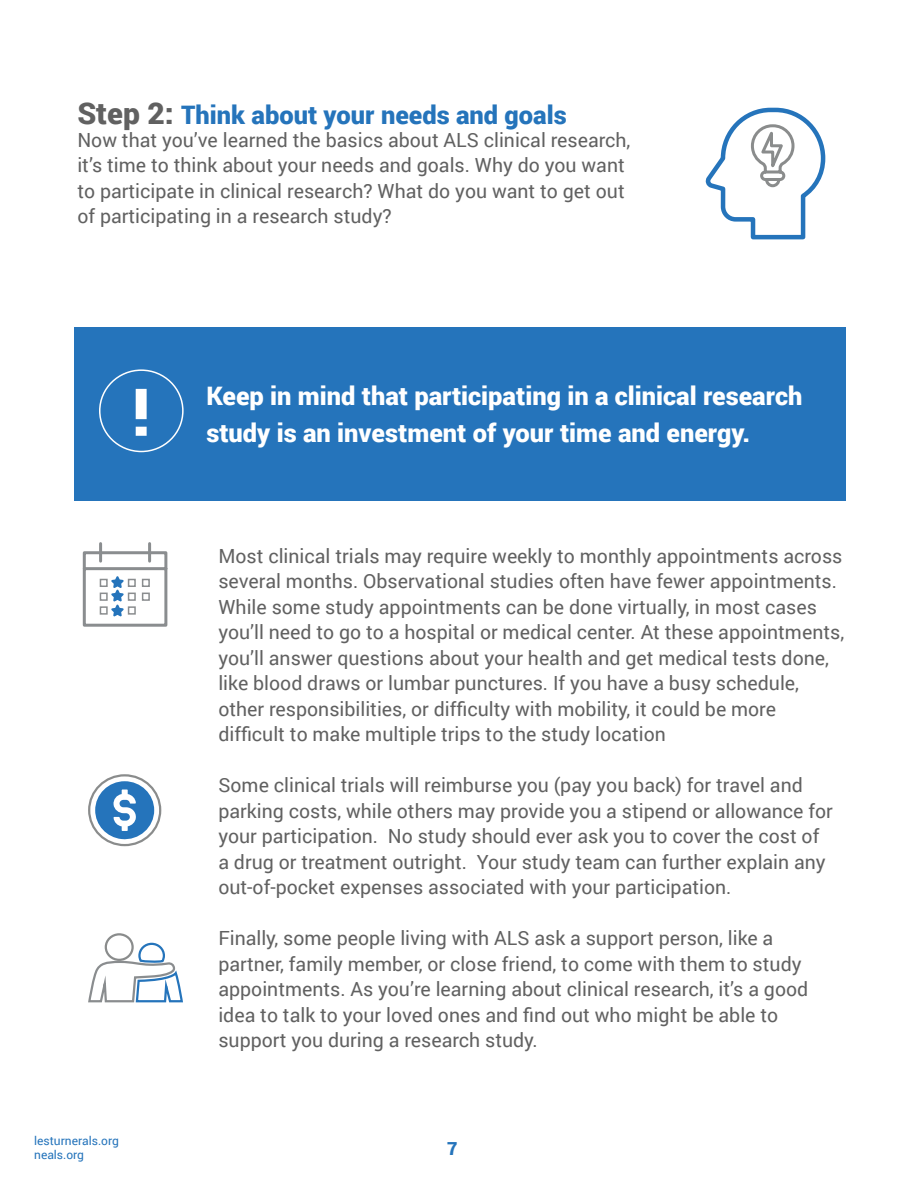
<style>
.page{position:relative;width:918px;height:1188px;background:#fff}
.page>*{position:absolute;margin:0;border:0;box-sizing:border-box;transform-origin:0 0}
.t1{font:900 66px "Roboto";color:#fff}
.t2{font:900 25.5px "Roboto";color:#fff}
.t3{font:900 25.5px "Roboto";color:#2574bb}
.t4{font:19.5px/25.5px "Roboto";color:#616161}
.t5{font:900 18px "Roboto";color:#2574bb}
.t6{font:12px/14.4px "Roboto";color:#2574bb}
.s1{font-size:30px;color:#616161}
</style>
<div class="page">
<svg style="left:707px;top:107px;width:119px;height:133px"></svg>
<div style="left:75px;top:327px;width:771px;height:173px;background:#2574bb"></div>
<div style="left:99px;top:369px;width:85px;height:83px;border:2px solid #fff;border-radius:50%"></div>
<hr style="left:99px;top:544px;width:3px;height:17px;background:#8a8d8f">
<hr style="left:148px;top:544px;width:3px;height:17px;background:#8a8d8f">
<svg style="left:82px;top:550px;width:86px;height:77px"></svg>
<svg style="left:88px;top:933px;width:95px;height:70px"></svg>
<div style="left:88px;top:774px;width:73px;height:72px;border:2px solid #8a8c8c;border-radius:50%"></div>
<svg style="left:95px;top:781px;width:59px;height:60px"></svg>
<h2 class="t3" style="left:77px;top:96px;width:491px"><span class="s1">Step 2:</span> Think about your needs and goals</h2>
<p class="t4" style="left:77px;top:127px;width:555px">Now that you’ve learned the basics about ALS clinical research, it’s time to think about your needs and goals. Why do you want to participate in clinical research? What do you want to get out of participating in a research study?</p>
<h1 class="t1" style="left:132px;top:366px;width:20px">!</h1>
<h2 class="t2" style="left:206px;top:378px;width:598px">Keep in mind that participating in a clinical research</h2>
<h2 class="t2" style="left:206px;top:415px;width:545px">study is an investment of your time and energy.</h2>
<p class="t4" style="left:218px;top:542px;width:627px">Most clinical trials may require weekly to monthly appointments across several months. Observational studies often have fewer appointments.<br>While some study appointments can be done virtually, in most cases you’ll need to go to a hospital or medical center. At these appointments, you’ll answer questions about your health and get medical tests done, like blood draws or lumbar punctures. If you have a busy schedule, other responsibilities, or difficulty with mobility, it could be more difficult to make multiple trips to the study location</p>
<p class="t4" style="left:218px;top:772px;width:616px">Some clinical trials will reimburse you (pay you back) for travel and parking costs, while others may provide you a stipend or allowance for your participation. No study should ever ask you to cover the cost of a drug or treatment outright. Your study team can further explain any out-of-pocket expenses associated with your participation.</p>
<p class="t4" style="left:218px;top:925px;width:591px">Finally, some people living with ALS ask a support person, like a partner, family member, or close friend, to come with them to study appointments. As you’re learning about clinical research, it’s a good idea to talk to your loved ones and find out who might be able to support you during a research study.</p>
<p class="t6" style="left:34px;top:1133px;width:86px">lesturnerals.org neals.org</p>
<p class="t5" style="left:447px;top:1136px;width:12px">7</p>
</div>
